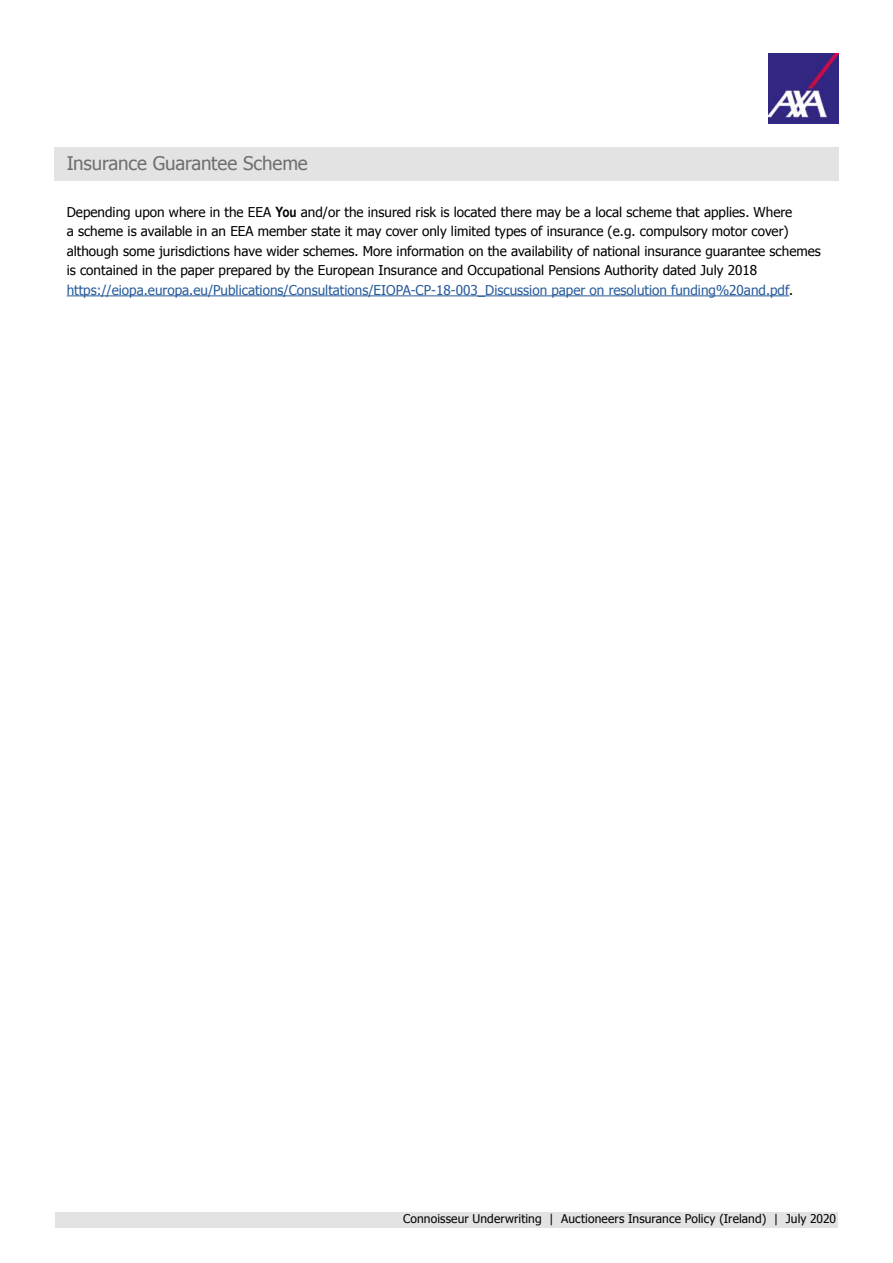
<style>
.page{position:relative;width:893px;height:1263px;background:#fff}
.page>*{position:absolute;margin:0;border:0;box-sizing:border-box;transform-origin:0 0}
.t1{font:18.75px "Tahoma";letter-spacing:-.01em;color:#706f6f}
.t2{font:13.5px/19.5px "Tahoma";color:#000}
.t3{font:12px "Tahoma";letter-spacing:.01em;color:#000}
.s1{font-family:"Arial Narrow";font-weight:700;font-size:14.25px}
.s2{color:#275b9b}
</style>
<div class="page">
<div style="left:56px;top:1211px;width:782px;height:16px;background:#e3e3e3"></div>
<img style="left:768px;top:53px;width:70px;height:70px">
<div style="left:54px;top:147px;width:785px;height:33px;background:#e3e3e3"></div>
<hr style="left:67px;top:295px;width:722px;height:1px;background:#275b9b">
<h1 class="t1" style="left:67px;top:151px;width:243px">Insurance Guarantee Scheme</h1>
<p class="t2" style="left:67px;top:202px;width:756px">Depending upon where in the EEA <span class="s1">You</span> and/or the insured risk is located there may be a local scheme that applies. Where<br>a scheme is available in an EEA member state it may cover only limited types of insurance (e.g. compulsory motor cover) although some jurisdictions have wider schemes. More information on the availability of national insurance guarantee schemes is contained in the paper prepared by the European Insurance and Occupational Pensions Authority dated July 2018 <span class="s2">https://eiopa.europa.eu/Publications/Consultations/EIOPA-CP-18-003_Discussion paper on resolution funding%20and.pdf</span><span class="s1">.</span></p>
<p class="t3" style="left:403px;top:1210px;width:434px">Connoisseur Underwriting | Auctioneers Insurance Policy (Ireland) | July 2020</p>
</div>
